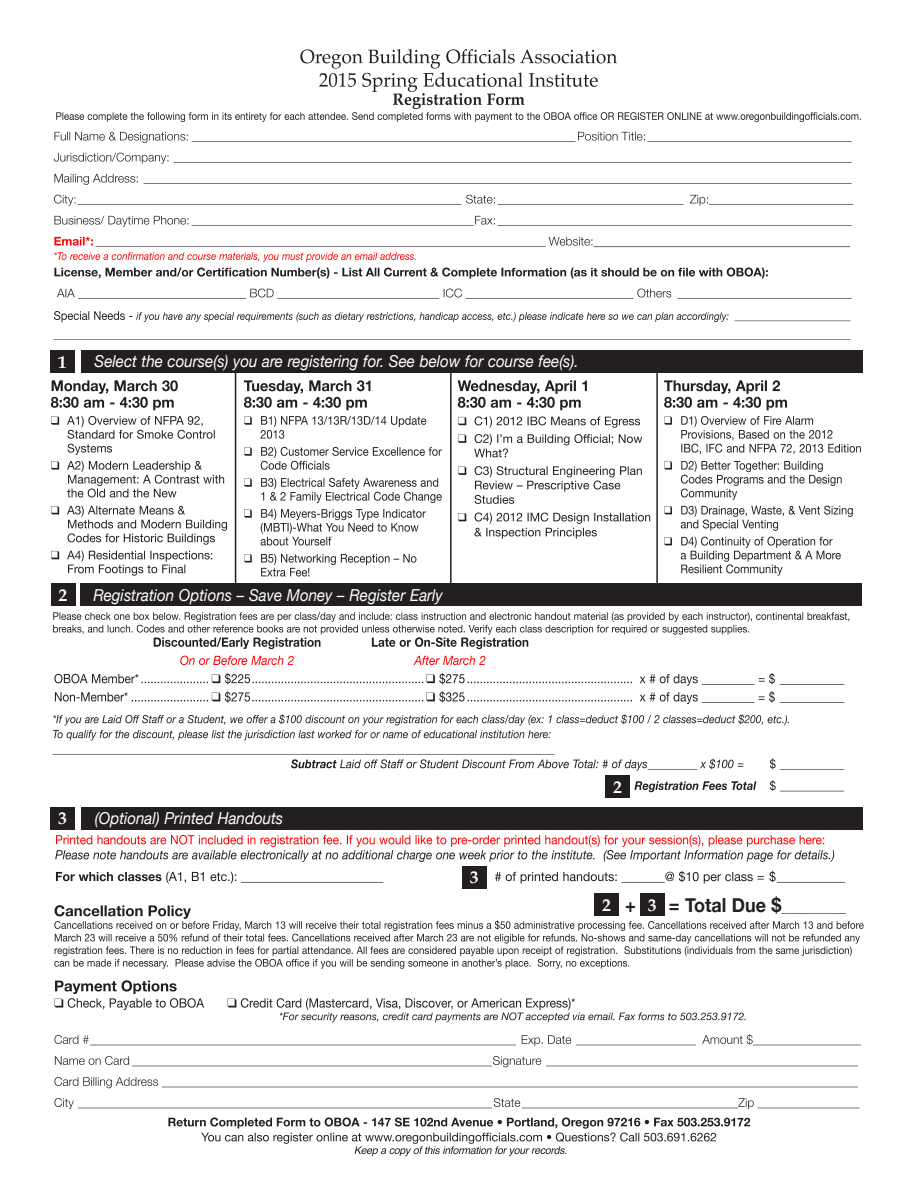
<style>
.page{position:relative;width:918px;height:1188px;background:#fff}
.page>*{position:absolute;margin:0;border:0;box-sizing:border-box;transform-origin:0 0}
.t1{font:700 19.5px "Helvetica Neue";color:#231f20;scale:.92 1}
.t2{font:700 17.85px "Palatino";color:#fff}
.t3{font:italic 16.5px "Helvetica Neue";color:#fff;scale:.92 1}
.t4{font:300 12.75px "Helvetica Neue";color:#231f20;scale:.92 1}
.s1{font-weight:700;font-size:19.5px}
</style>
<div class="page">
<svg style="left:168px;top:1118px;width:582px;height:38px"></svg>
<svg style="left:54px;top:1098px;width:806px;height:11px"></svg>
<svg style="left:54px;top:1077px;width:804px;height:11px"></svg>
<svg style="left:55px;top:1056px;width:803px;height:11px"></svg>
<svg style="left:54px;top:1034px;width:807px;height:12px"></svg>
<svg style="left:54px;top:980px;width:692px;height:42px"></svg>
<svg style="left:54px;top:905px;width:810px;height:64px"></svg>
<svg style="left:54px;top:339px;width:797px;height:1px"></svg>
<svg style="left:54px;top:311px;width:797px;height:11px"></svg>
<svg style="left:57px;top:289px;width:795px;height:10px"></svg>
<svg style="left:54px;top:268px;width:714px;height:10px"></svg>
<svg style="left:54px;top:237px;width:796px;height:25px"></svg>
<svg style="left:54px;top:216px;width:798px;height:11px"></svg>
<svg style="left:54px;top:195px;width:799px;height:11px"></svg>
<svg style="left:54px;top:174px;width:798px;height:11px"></svg>
<svg style="left:54px;top:153px;width:798px;height:11px"></svg>
<svg style="left:54px;top:132px;width:798px;height:11px"></svg>
<svg style="left:56px;top:49px;width:805px;height:73px"></svg>
<hr style="left:235px;top:373px;width:1px;height:212px;background:#231f20">
<div style="left:50px;top:350px;width:25px;height:23px;background:#231f20"></div>
<div style="left:50px;top:807px;width:25px;height:23px;background:#231f20"></div>
<div style="left:594px;top:893px;width:25px;height:23px;background:#231f20"></div>
<div style="left:51px;top:583px;width:24px;height:23px;background:#231f20"></div>
<div style="left:640px;top:893px;width:25px;height:23px;background:#231f20"></div>
<div style="left:462px;top:866px;width:25px;height:22px;background:#231f20"></div>
<div style="left:81px;top:350px;width:782px;height:23px;background:#231f20"></div>
<div style="left:81px;top:807px;width:782px;height:23px;background:#231f20"></div>
<div style="left:80px;top:583px;width:782px;height:23px;background:#231f20"></div>
<svg style="left:56px;top:871px;width:789px;height:13px"></svg>
<svg style="left:55px;top:835px;width:779px;height:27px"></svg>
<svg style="left:51px;top:551px;width:161px;height:25px"></svg>
<svg style="left:51px;top:506px;width:176px;height:39px"></svg>
<svg style="left:51px;top:461px;width:173px;height:37px"></svg>
<svg style="left:51px;top:416px;width:164px;height:39px"></svg>
<svg style="left:51px;top:380px;width:127px;height:30px"></svg>
<svg style="left:244px;top:554px;width:172px;height:23px"></svg>
<svg style="left:244px;top:509px;width:182px;height:37px"></svg>
<svg style="left:244px;top:478px;width:198px;height:25px"></svg>
<svg style="left:244px;top:447px;width:198px;height:23px"></svg>
<svg style="left:244px;top:416px;width:182px;height:23px"></svg>
<svg style="left:244px;top:380px;width:126px;height:30px"></svg>
<svg style="left:458px;top:513px;width:192px;height:26px"></svg>
<svg style="left:458px;top:466px;width:184px;height:38px"></svg>
<svg style="left:458px;top:434px;width:184px;height:23px"></svg>
<svg style="left:458px;top:416px;width:182px;height:12px"></svg>
<svg style="left:458px;top:380px;width:129px;height:30px"></svg>
<svg style="left:664px;top:537px;width:177px;height:39px"></svg>
<svg style="left:664px;top:506px;width:189px;height:25px"></svg>
<svg style="left:664px;top:461px;width:178px;height:39px"></svg>
<svg style="left:664px;top:416px;width:197px;height:38px"></svg>
<svg style="left:664px;top:380px;width:123px;height:30px"></svg>
<hr style="left:450px;top:373px;width:2px;height:212px;background:#231f20">
<hr style="left:656px;top:373px;width:2px;height:212px;background:#231f20">
<svg style="left:634px;top:780px;width:210px;height:12px"></svg>
<svg style="left:52px;top:754px;width:792px;height:17px"></svg>
<svg style="left:53px;top:714px;width:736px;height:26px"></svg>
<svg style="left:54px;top:673px;width:790px;height:31px"></svg>
<svg style="left:180px;top:656px;width:305px;height:9px"></svg>
<svg style="left:53px;top:612px;width:796px;height:37px"></svg>
<div style="left:605px;top:775px;width:25px;height:23px;background:#231f20"></div>
<p class="t2" style="left:58px;top:351px;width:10px">1</p>
<p class="t3" style="left:95px;top:352px;width:528px">Select the course(s) you are registering for. See below for course fee(s).</p>
<p class="t2" style="left:59px;top:584px;width:10px">2</p>
<p class="t3" style="left:93px;top:585px;width:381px">Registration Options – Save Money – Register Early</p>
<p class="t2" style="left:58px;top:807px;width:10px">3</p>
<p class="t3" style="left:95px;top:808px;width:206px">(Optional) Printed Handouts</p>
<p class="t2" style="left:470px;top:866px;width:10px">3</p>
<p class="t2" style="left:613px;top:776px;width:10px">2</p>
<p class="t2" style="left:602px;top:894px;width:10px">2</p>
<p class="t1" style="left:625px;top:893px;width:13px">+</p>
<p class="t4" style="left:669px;top:899px;width:194px"><span class="s1">= Total Due $</span>___________</p>
<p class="t2" style="left:648px;top:894px;width:10px">3</p>
</div>
